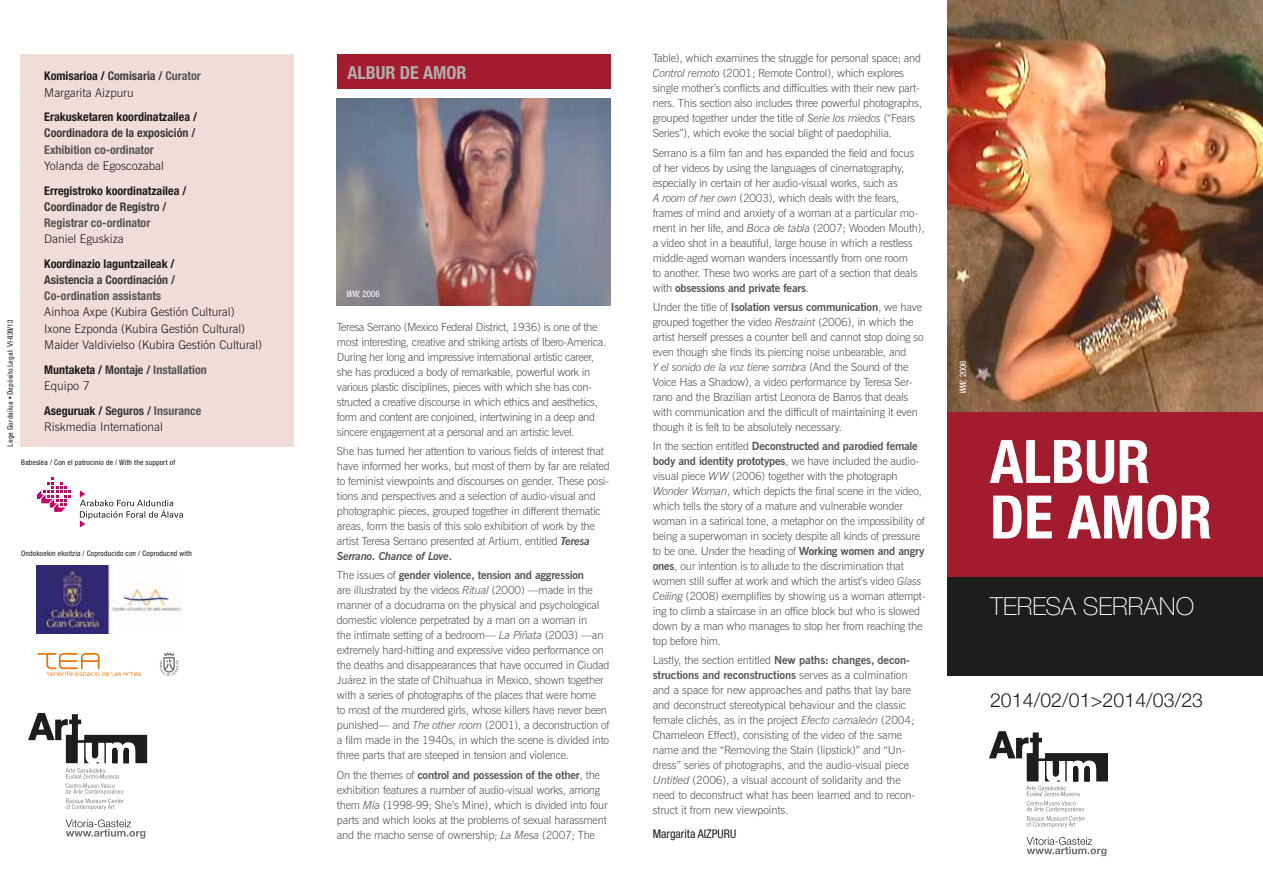
<style>
.page{position:relative;width:1263px;height:893px;background:#fff}
.page>*{position:absolute;margin:0;border:0;box-sizing:border-box;transform-origin:0 0}
.t1{font:700 condensed 60px/55.5px "Helvetica Neue";color:#fff}
.t2{font:100 24.9px "Helvetica Neue LT Std";color:#fff}
.t3{font:300 19.5px "Helvetica Neue";letter-spacing:.005em;color:#1d1d1b}
.t4{font:700 condensed 18px "Helvetica Neue";color:#b2aead}
.t5{font:300 12px/16.2px "News Gothic BT";color:#1d1d1b}
.t6{font:700 condensed 12px "Helvetica Neue";color:#1d1d1b}
.t7{font:700 condensed 12px "Helvetica Neue";color:#575756}
.t8{font:700 condensed 12px "Helvetica Neue";color:#3c3c3b}
.t9{font:condensed 12px "Helvetica Neue";color:#1d1d1b}
.t10{font:300 11.25px/15px "News Gothic BT";letter-spacing:-.02em;color:#575756}
.t11{font:condensed 9px "Helvetica Neue";color:#fff}
.t12{font:condensed 7.5px "Helvetica Neue";letter-spacing:.025em;color:#1d1d1b}
.t13{font:condensed 7.5px "Univers";color:#1d1d1b}
.s1{color:#3c3c3b}
.s2{color:#575756}
.s3{color:#1d1d1b}
.s4{font-style:italic}
.s5{font-weight:700;font-style:italic}
.s6{font-weight:700}
</style>
<div class="page">
<img style="left:947px;top:0;width:316px;height:412px">
<div style="left:20px;top:54px;width:273px;height:392px;background:#f0ddd8"></div>
<div style="left:337px;top:54px;width:273px;height:34px;background:#a31c2d"></div>
<svg style="left:1026px;top:837px;width:80px;height:19px"></svg>
<div style="left:947px;top:412px;width:316px;height:165px;background:#a31c2d"></div>
<svg style="left:37px;top:477px;width:34px;height:35px"></svg>
<svg style="left:80px;top:490px;width:103px;height:37px"></svg>
<svg style="left:38px;top:653px;width:103px;height:24px"></svg>
<svg style="left:160px;top:653px;width:18px;height:23px"></svg>
<div style="left:947px;top:577px;width:316px;height:99px;background:#1d1d1b"></div>
<img style="left:337px;top:99px;width:273px;height:207px">
<svg style="left:66px;top:819px;width:79px;height:20px"></svg>
<svg style="left:28px;top:713px;width:119px;height:97px"></svg>
<svg style="left:989px;top:731px;width:119px;height:97px"></svg>
<img style="left:37px;top:565px;width:145px;height:68px">
<p class="t6" style="left:44px;top:69px;width:158px">Komisarioa / <span class="s1">Comisaria /</span> <span class="s2">Curator</span></p>
<h3 class="t4" style="left:347px;top:62px;width:121px">ALBUR DE AMOR</h3>
<p class="t5" style="left:44px;top:84px;width:91px">Margarita Aizpuru</p>
<p class="t6" style="left:44px;top:110px;width:154px">Erakusketaren koordinatzailea /</p>
<p class="t8" style="left:44px;top:126px;width:152px">Coordinadora de la exposición /</p>
<p class="t7" style="left:44px;top:142px;width:111px">Exhibition co-ordinator</p>
<p class="t5" style="left:44px;top:157px;width:121px">Yolanda de Egoscozabal</p>
<p class="t6" style="left:44px;top:183px;width:144px">Erregistroko koordinatzailea /</p>
<p class="t8" style="left:44px;top:199px;width:124px">Coordinador de Registro /</p>
<p class="t7" style="left:44px;top:215px;width:108px">Registrar co-ordinator</p>
<p class="t5" style="left:44px;top:231px;width:81px">Daniel Eguskiza</p>
<p class="t6" style="left:44px;top:256px;width:132px">Koordinazio laguntzaileak /</p>
<p class="t8" style="left:44px;top:273px;width:132px">Asistencia a Coordinación /</p>
<p class="t7" style="left:44px;top:289px;width:118px">Co-ordination assistants</p>
<p class="t5" style="left:44px;top:304px;width:219px">Ainhoa Axpe (Kubira Gestión Cultural)<br>Ixone Ezponda (Kubira Gestión Cultural)<br>Maider Valdivielso (Kubira Gestión Cultural)</p>
<p class="t7" style="left:44px;top:362px;width:164px"><span class="s3">Muntaketa /</span> <span class="s1">Montaje /</span> Installation</p>
<p class="t5" style="left:44px;top:377px;width:47px">Equipo 7</p>
<p class="t6" style="left:44px;top:403px;width:158px">Aseguruak / <span class="s1">Seguros /</span> <span class="s2">Insurance</span></p>
<p class="t5" style="left:44px;top:418px;width:120px">Riskmedia International</p>
<p class="t11" style="left:346px;top:288px;width:35px"><span class="s4">WW,</span> 2006</p>
<p class="t13" style="left:5px;top:446px;width:128px;rotate:-90deg">Lege Gordailua • Depósito Legal: VI-839/13</p>
<p class="t10" style="left:337px;top:319px;width:271px">Teresa Serrano (Mexico Federal District, 1936) is one of the most interesting, creative and striking artists of Ibero-America.<br>During her long and impressive international artistic career, she has produced a body of remarkable, powerful work in various plastic disciplines, pieces with which she has con&shy;structed a creative discourse in which ethics and aesthetics, form and content are conjoined, intertwining in a deep and sincere engagement at a personal and an artistic level.</p>
<p class="t10" style="left:337px;top:444px;width:274px">She has turned her attention to various fields of interest that have informed her works, but most of them by far are related to feminist viewpoints and discourses on gender. These posi&shy;tions and perspectives and a selection of audio-visual and photographic pieces, grouped together in different thematic areas, form the basis of this solo exhibition of work by the artist Teresa Serrano presented at Artium, entitled <span class="s5">Teresa Serrano. Chance of Love</span><span class="s6">.</span></p>
<p class="t10" style="left:337px;top:568px;width:274px">The issues of <span class="s6">gender violence, tension and aggression<br></span>are illustrated by the videos <span class="s4">Ritual</span> (2000) —made in the manner of a docudrama on the physical and psychological domestic violence perpetrated by a man on a woman in<br>the intimate setting of a bedroom— <span class="s4">La Piñata</span> (2003) —an extremely hard-hitting and expressive video performance on the deaths and disappearances that have occurred in Ciudad Juárez in the state of Chihuahua in Mexico, shown together with a series of photographs of the places that were home<br>to most of the murdered girls, whose killers have never been punished— and <span class="s4">The other room</span> (2001), a deconstruction of a film made in the 1940s, in which the scene is divided into three parts that are steeped in tension and violence.</p>
<p class="t10" style="left:337px;top:767px;width:272px">On the themes of <span class="s6">control and possession of the other</span>, the exhibition features a number of audio-visual works, among them <span class="s4">Mía</span> (1998-99; She’s Mine), which is divided into four parts and which looks at the problems of sexual harassment and the macho sense of ownership; <span class="s4">La Mesa</span> (2007; The</p>
<p class="t12" style="left:21px;top:458px;width:156px">Babeslea / Con el patrocinio de / With the support of</p>
<p class="t12" style="left:21px;top:549px;width:172px">Ondokoekin ekoitzia / Coproducido con / Coproduced with</p>
<p class="t10" style="left:653px;top:51px;width:271px">Table), which examines the struggle for personal space; and <span class="s4">Control remoto</span> (2001; Remote Control), which explores single mother’s conflicts and difficulties with their new part&shy;ners. This section also includes three powerful photographs, grouped together under the title of <span class="s4">Serie los miedos</span> (“Fears Series”), which evoke the social blight of paedophilia.</p>
<p class="t10" style="left:653px;top:145px;width:273px">Serrano is a film fan and has expanded the field and focus of her videos by using the languages of cinematography, especially in certain of her audio-visual works, such as<br><span class="s4">A room of her own</span> (2003), which deals with the fears, frames of mind and anxiety of a woman at a particular mo&shy;ment in her life, and <span class="s4">Boca de tabla</span> (2007; Wooden Mouth), a video shot in a beautiful, large house in which a restless middle-aged woman wanders incessantly from one room<br>to another. These two works are part of a section that deals with <span class="s6">obsessions and private fears</span>.</p>
<p class="t10" style="left:653px;top:299px;width:273px">Under the title of <span class="s6">Isolation versus communication</span>, we have grouped together the video <span class="s4">Restraint</span> (2006), in which the artist herself presses a counter bell and cannot stop doing so even though she finds its piercing noise unbearable, and<br><span class="s4">Y el sonido de la voz tiene sombra</span> (And the Sound of the Voice Has a Shadow), a video performance by Teresa Ser&shy;rano and the Brazilian artist Leonora de Barros that deals with communication and the difficult of maintaining it even though it is felt to be absolutely necessary.</p>
<p class="t10" style="left:653px;top:439px;width:274px">In the section entitled <span class="s6">Deconstructed and parodied female body and identity prototypes</span>, we have included the audio&shy;visual piece <span class="s4">WW</span> (2006) together with the photograph <span class="s4">Wonder Woman</span>, which depicts the final scene in the video, which tells the story of a mature and vulnerable wonder woman in a satirical tone, a metaphor on the impossibility of being a superwoman in society despite all kinds of pressure to be one. Under the heading of <span class="s6">Working women and angry ones</span>, our intention is to allude to the discrimination that women still suffer at work and which the artist’s video <span class="s4">Glass Ceiling</span> (2008) exemplifies by showing us a woman attempt&shy;ing to climb a staircase in an office block but who is slowed down by a man who manages to stop her from reaching the top before him.</p>
<p class="t10" style="left:653px;top:653px;width:264px">Lastly, the section entitled <span class="s6">New paths: changes, decon&shy;structions and reconstructions</span> serves as a culmination and a space for new approaches and paths that lay bare and deconstruct stereotypical behaviour and the classic female clichés, as in the project <span class="s4">Efecto camaleón</span> (2004; Chameleon Effect), consisting of the video of the same name and the “Removing the Stain (lipstick)” and “Un&shy;dress” series of photographs, and the audio-visual piece <span class="s4">Untitled</span> (2006), a visual account of solidarity and the need to deconstruct what has been learned and to recon&shy;struct it from new viewpoints.</p>
<p class="t9" style="left:653px;top:826px;width:85px">Margarita AIZPURU</p>
<p class="t11" style="left:958px;top:394px;width:35px;rotate:-90deg"><span class="s4">WW,</span> 2006</p>
<h1 class="t1" style="left:990px;top:433px;width:224px">ALBUR<br>DE AMOR</h1>
<h2 class="t2" style="left:990px;top:592px;width:206px">TERESA SERRANO</h2>
<h3 class="t3" style="left:990px;top:688px;width:215px">2014/02/01&gt;2014/03/23</h3>
</div>
